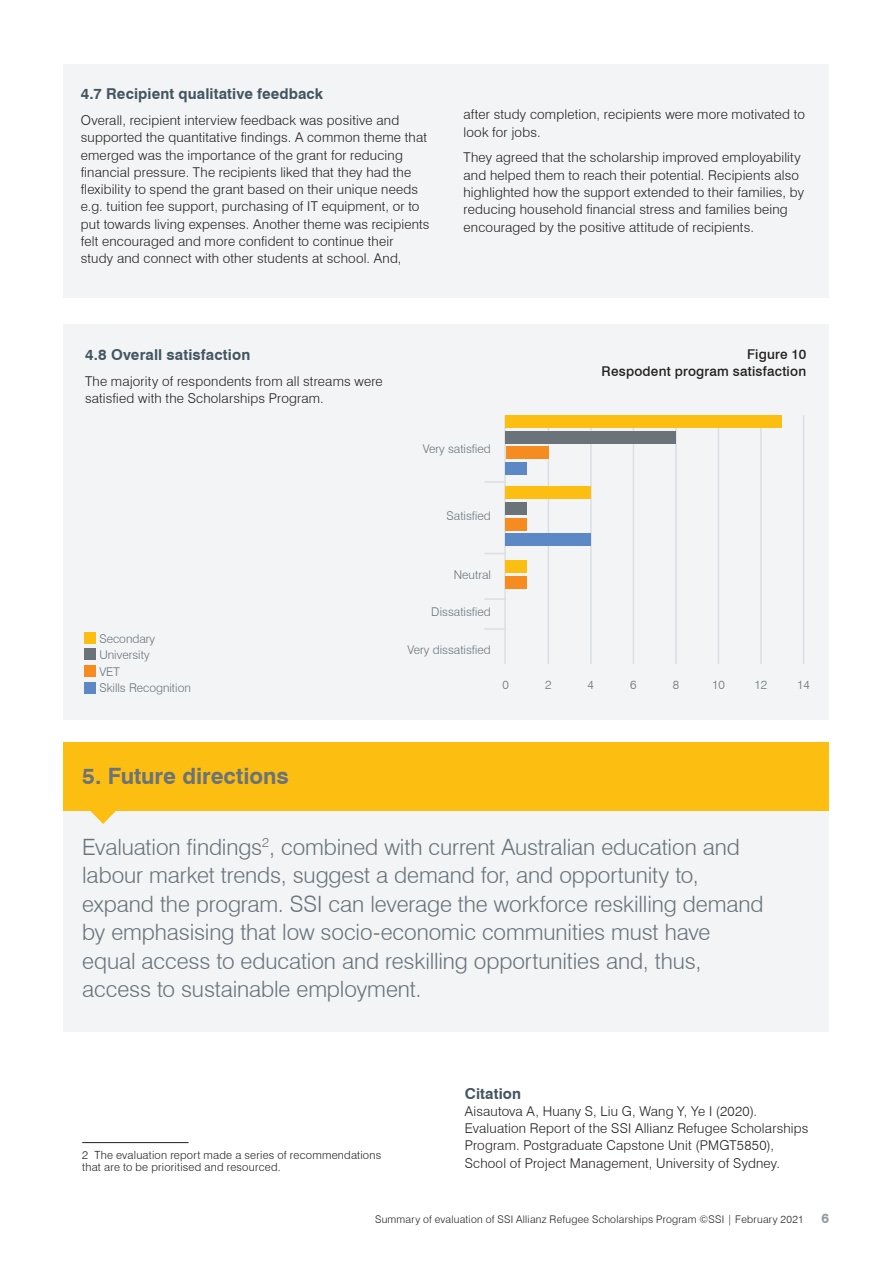
<style>
.page{position:relative;width:893px;height:1263px;background:#fff}
.page>*{position:absolute;margin:0;border:0;box-sizing:border-box;transform-origin:0 0}
.t1{font:300 22.5px/28.5px "Swiss 721 BT";letter-spacing:-.005em;color:#697379}
.t2{font:700 22.5px "Swiss 721 BT";color:#697379}
.t3{font:700 15px "Swiss 721 BT";letter-spacing:.01em;color:#435660}
.t4{font:300 13.5px/17.2px "Swiss 721 BT";letter-spacing:.015em;color:#231f20}
.t5{font:500 13.5px/17.2px "Swiss 721 BT";letter-spacing:.015em;color:#231f20;text-align:right}
.t6{font:700 13.5px "Swiss 721 BT";color:#8f99a0}
.t7{font:300 12px/16.2px "Swiss 721 BT";color:#697379}
.t8{font:300 11.25px/12px "Swiss 721 BT";letter-spacing:.02em;color:#231f20}
.t9{font:300 10.5px "Swiss 721 BT";letter-spacing:.025em;color:#231f20}
</style>
<div class="page">
<div style="left:64px;top:64px;width:765px;height:234px;background:#f2f4f6"></div>
<div style="left:64px;top:325px;width:765px;height:395px;background:#f2f4f6"></div>
<hr style="left:504px;top:415px;width:2px;height:249px;background:#dbdfe2">
<hr style="left:633px;top:415px;width:1px;height:249px;background:#dbdfe2">
<hr style="left:803px;top:415px;width:1px;height:249px;background:#dbdfe2">
<hr style="left:548px;top:415px;width:1px;height:249px;background:#dbdfe2">
<hr style="left:675px;top:415px;width:2px;height:249px;background:#dbdfe2">
<hr style="left:590px;top:415px;width:2px;height:249px;background:#dbdfe2">
<hr style="left:760px;top:415px;width:2px;height:249px;background:#dbdfe2">
<hr style="left:718px;top:415px;width:1px;height:249px;background:#dbdfe2">
<div style="left:506px;top:415px;width:276px;height:12px;background:#fdbe12"></div>
<div style="left:506px;top:487px;width:85px;height:12px;background:#fdbe12"></div>
<div style="left:506px;top:560px;width:21px;height:13px;background:#fdbe12"></div>
<div style="left:506px;top:447px;width:42px;height:12px;background:#f68b1f"></div>
<div style="left:506px;top:518px;width:21px;height:12px;background:#f68b1f"></div>
<div style="left:506px;top:431px;width:170px;height:12px;background:#697379"></div>
<div style="left:506px;top:502px;width:21px;height:13px;background:#697379"></div>
<div style="left:506px;top:576px;width:21px;height:12px;background:#f68b1f"></div>
<div style="left:506px;top:462px;width:21px;height:12px;background:#5d88c6"></div>
<div style="left:506px;top:534px;width:85px;height:12px;background:#5d88c6"></div>
<hr style="left:484px;top:481px;width:21px;height:2px;background:#dbdfe2">
<hr style="left:484px;top:598px;width:21px;height:2px;background:#dbdfe2">
<hr style="left:484px;top:628px;width:21px;height:2px;background:#dbdfe2">
<svg style="left:484px;top:553px;width:20px;height:1px"></svg>
<div style="left:84px;top:632px;width:12px;height:12px;background:#fdbe12"></div>
<div style="left:84px;top:648px;width:12px;height:12px;background:#697379"></div>
<div style="left:84px;top:682px;width:12px;height:12px;background:#5d88c6"></div>
<div style="left:84px;top:665px;width:12px;height:12px;background:#f68b1f"></div>
<div style="left:64px;top:798px;width:765px;height:234px;background:#f2f4f6"></div>
<svg style="left:90px;top:811px;width:26px;height:13px"></svg>
<div style="left:64px;top:742px;width:765px;height:69px;background:#fdbe12"></div>
<hr style="left:82px;top:1142px;width:107px;height:1px;background:#231f20">
<p class="t3" style="left:81px;top:85px;width:244px">4.7 Recipient qualitative feedback</p>
<p class="t4" style="left:81px;top:112px;width:350px">Overall, recipient interview feedback was positive and supported the quantitative findings. A common theme that emerged was the importance of the grant for reducing financial pressure. The recipients liked that they had the flexibility to spend the grant based on their unique needs e.g. tuition fee support, purchasing of IT equipment, or to put towards living expenses. Another theme was recipients felt encouraged and more confident to continue their<br>study and connect with other students at school. And,</p>
<p class="t4" style="left:463px;top:106px;width:343px">after study completion, recipients were more motivated to look for jobs.</p>
<p class="t4" style="left:463px;top:149px;width:342px">They agreed that the scholarship improved employability and helped them to reach their potential. Recipients also highlighted how the support extended to their families, by reducing household financial stress and families being encouraged by the positive attitude of recipients.</p>
<p class="t3" style="left:85px;top:346px;width:167px">4.8 Overall satisfaction</p>
<p class="t4" style="left:85px;top:372px;width:299px">The majority of respondents from all streams were satisfied with the Scholarships Program.</p>
<p class="t7" style="left:99px;top:631px;width:93px">Secondary<br>University<br>VET<br>Skills Recognition</p>
<p class="t5" style="left:602px;top:345px;width:206px">Figure 10<br>Respodent program satisfaction</p>
<p class="t7" style="left:423px;top:440px;width:70px">Very satisfied</p>
<p class="t7" style="left:447px;top:508px;width:46px">Satisfied</p>
<p class="t7" style="left:454px;top:566px;width:39px">Neutral</p>
<p class="t7" style="left:431px;top:604px;width:61px">Dissatisfied</p>
<p class="t7" style="left:407px;top:641px;width:85px">Very dissatisfied</p>
<p class="t7" style="left:503px;top:676px;width:8px">0</p>
<p class="t7" style="left:545px;top:676px;width:8px">2</p>
<p class="t7" style="left:588px;top:676px;width:8px">4</p>
<p class="t7" style="left:630px;top:676px;width:8px">6</p>
<p class="t7" style="left:673px;top:676px;width:8px">8</p>
<p class="t7" style="left:712px;top:676px;width:14px">10</p>
<p class="t7" style="left:754px;top:676px;width:14px">12</p>
<p class="t7" style="left:797px;top:676px;width:14px">14</p>
<h1 class="t2" style="left:82px;top:762px;width:208px">5. Future directions</h1>
<p class="t1" style="left:82px;top:832px;width:683px">Evaluation findings<sup>2</sup>, combined with current Australian education and labour market trends, suggest a demand for, and opportunity to, expand the program. SSI can leverage the workforce reskilling demand by emphasising that low socio-economic communities must have equal access to education and reskilling opportunities and, thus, access to sustainable employment.</p>
<p class="t8" style="left:82px;top:1149px;width:301px">2 The evaluation report made a series of recommendations that are to be prioritised and resourced.</p>
<p class="t3" style="left:465px;top:1084px;width:58px">Citation</p>
<p class="t4" style="left:465px;top:1102px;width:345px">Aisautova A, Huany S, Liu G, Wang Y, Ye I (2020).<br>Evaluation Report of the SSI Allianz Refugee Scholarships Program. Postgraduate Capstone Unit (PMGT5850), School of Project Management, University of Sydney.</p>
<p class="t9" style="left:375px;top:1213px;width:430px">Summary of evaluation of SSI Allianz Refugee Scholarships Program ©SSI | February 2021</p>
<p class="t6" style="left:821px;top:1210px;width:9px">6</p>
</div>
